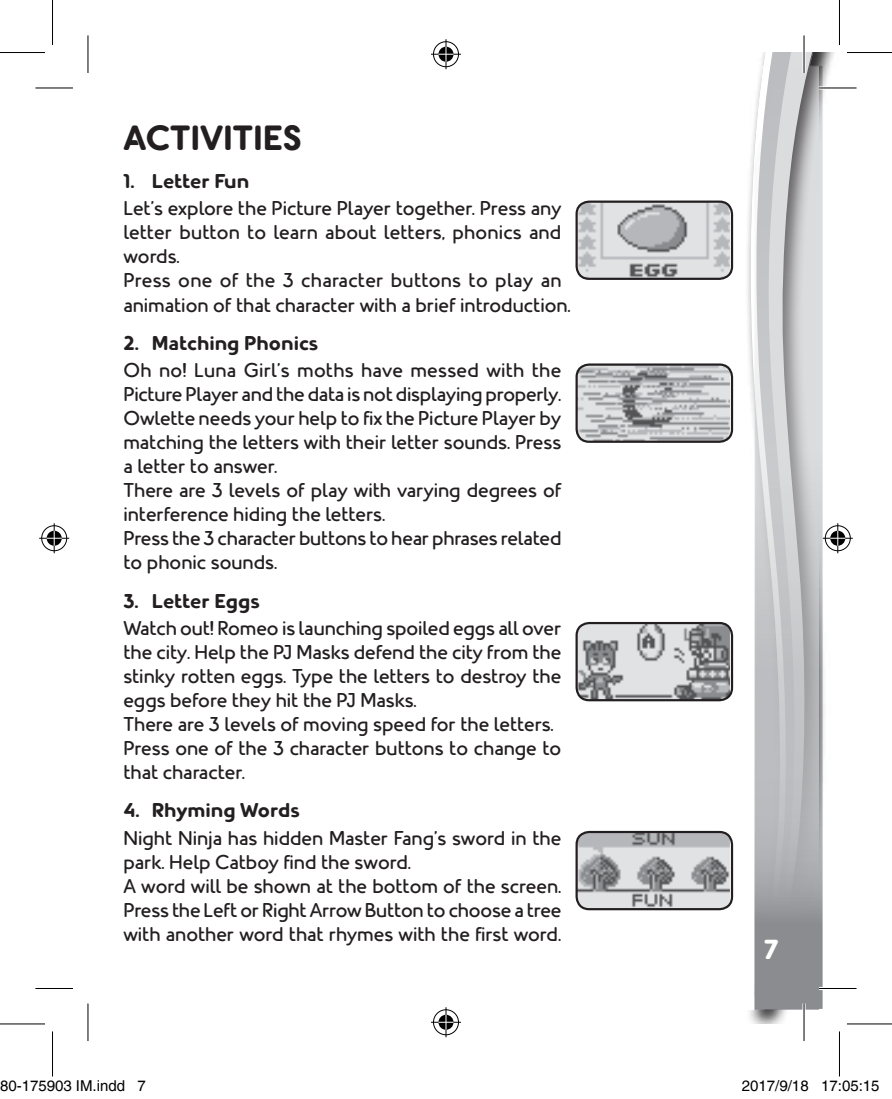
<style>
.page{position:relative;width:892px;height:1099px;background:#fff}
.page>*{position:absolute;margin:0;border:0;box-sizing:border-box;transform-origin:0 0}
.point{font:700 35px "PJ Masks";letter-spacing:-.005em;color:#231f20}
.t1{font:700 27.5px "PJ Masks";color:#fff}
.point-2{font:20px/24px "PJ Masks";color:#231f20}
.notes{font:20px/24px "PJ Masks";color:#231f20;text-align:justify}
.point-3{font:700 20px "PJ Masks";color:#231f20}
.t2{font:15px "Helvetica";color:#000}
</style>
<div class="page">
<svg style="left:805px;top:52px;width:22px;height:957px"></svg>
<svg style="left:750px;top:52px;width:46px;height:375px"></svg>
<svg style="left:754px;top:66px;width:65px;height:943px;background:#bdbec0"></svg>
<img style="left:578px;top:203px;width:152px;height:74px">
<div style="left:575px;top:200px;width:158px;height:80px;border:2px solid #231f20;border-radius:13px"></div>
<img style="left:578px;top:366px;width:152px;height:74px">
<div style="left:575px;top:363px;width:158px;height:80px;border:2px solid #231f20;border-radius:13px"></div>
<img style="left:578px;top:623px;width:152px;height:76px">
<div style="left:575px;top:622px;width:158px;height:79px;border:2px solid #231f20;border-radius:13px"></div>
<img style="left:578px;top:833px;width:152px;height:75px">
<div style="left:575px;top:830px;width:158px;height:80px;border:2px solid #231f20;border-radius:13px"></div>
<hr style="left:819px;top:86px;width:37px;height:3px;background:#fff">
<hr style="left:819px;top:986px;width:37px;height:3px;background:#fff">
<hr style="left:802px;top:35px;width:3px;height:38px;background:#fff">
<hr style="left:802px;top:1003px;width:3px;height:37px;background:#fff">
<hr style="left:35px;top:88px;width:38px;height:1px;background:#000">
<hr style="left:819px;top:88px;width:37px;height:1px;background:#000">
<hr style="left:35px;top:988px;width:38px;height:1px;background:#000">
<hr style="left:819px;top:988px;width:37px;height:1px;background:#000">
<hr style="left:88px;top:35px;width:1px;height:38px;background:#000">
<hr style="left:88px;top:1003px;width:1px;height:37px;background:#000">
<hr style="left:803px;top:35px;width:1px;height:38px;background:#000">
<hr style="left:803px;top:1003px;width:1px;height:37px;background:#000">
<hr style="left:0;top:52px;width:45px;height:1px;background:#000">
<hr style="left:847px;top:52px;width:45px;height:1px;background:#000">
<hr style="left:0;top:1023px;width:45px;height:1px;background:#000">
<hr style="left:847px;top:1023px;width:45px;height:1px;background:#000">
<hr style="left:52px;top:0;width:1px;height:45px;background:#000">
<hr style="left:52px;top:1031px;width:1px;height:45px;background:#000">
<hr style="left:839px;top:0;width:1px;height:45px;background:#000">
<hr style="left:839px;top:1031px;width:1px;height:45px;background:#000">
<div style="left:432px;top:40px;width:28px;height:28px;border:3px solid #fff;border-radius:50%"></div>
<hr style="left:431px;top:53px;width:30px;height:3px;background:#fff">
<hr style="left:444px;top:39px;width:3px;height:30px;background:#fff">
<div style="left:437px;top:45px;width:18px;height:18px;border:3px solid #fff;border-radius:50%"></div>
<div style="left:433px;top:41px;width:26px;height:26px;border:1px solid #000;border-radius:50%"></div>
<hr style="left:431px;top:54px;width:30px;height:1px;background:#000">
<hr style="left:445px;top:39px;width:1px;height:30px;background:#000">
<svg style="left:438px;top:47px;width:15px;height:15px"></svg>
<div style="left:432px;top:1008px;width:28px;height:28px;border:3px solid #fff;border-radius:50%"></div>
<hr style="left:431px;top:1020px;width:30px;height:3px;background:#fff">
<hr style="left:444px;top:1007px;width:3px;height:30px;background:#fff">
<div style="left:437px;top:1013px;width:18px;height:18px;border:3px solid #fff;border-radius:50%"></div>
<div style="left:433px;top:1009px;width:26px;height:25px;border:1px solid #000;border-radius:50%"></div>
<hr style="left:431px;top:1021px;width:30px;height:1px;background:#000">
<hr style="left:445px;top:1007px;width:1px;height:30px;background:#000">
<svg style="left:438px;top:1014px;width:15px;height:15px"></svg>
<div style="left:40px;top:524px;width:28px;height:28px;border:3px solid #fff;border-radius:50%"></div>
<hr style="left:39px;top:536px;width:30px;height:3px;background:#fff">
<hr style="left:53px;top:523px;width:3px;height:30px;background:#fff">
<div style="left:45px;top:529px;width:18px;height:18px;border:3px solid #fff;border-radius:50%"></div>
<div style="left:41px;top:525px;width:26px;height:26px;border:1px solid #000;border-radius:50%"></div>
<hr style="left:39px;top:538px;width:30px;height:1px;background:#000">
<hr style="left:54px;top:523px;width:1px;height:30px;background:#000">
<svg style="left:47px;top:530px;width:15px;height:15px"></svg>
<div style="left:823px;top:524px;width:28px;height:28px;border:3px solid #fff;border-radius:50%"></div>
<hr style="left:822px;top:536px;width:30px;height:3px;background:#fff">
<hr style="left:836px;top:523px;width:3px;height:30px;background:#fff">
<div style="left:828px;top:529px;width:18px;height:18px;border:3px solid #fff;border-radius:50%"></div>
<div style="left:825px;top:525px;width:25px;height:26px;border:1px solid #000;border-radius:50%"></div>
<hr style="left:822px;top:538px;width:30px;height:1px;background:#000">
<hr style="left:837px;top:523px;width:1px;height:30px;background:#000">
<svg style="left:830px;top:530px;width:15px;height:15px"></svg>
<p class="point" style="left:123px;top:116px;width:180px">ACTIVITIES</p>
<p class="point-3" style="left:123px;top:169px;width:127px">1. Letter Fun</p>
<p class="point-2" style="left:123px;top:196px;width:439px;text-align:justify">Let’s explore the Picture Player together. Press any letter button to learn about letters, phonics and words.</p>
<p class="point-2" style="left:123px;top:268px;width:449px">Press one of the 3 character buttons to play an animation of that character with a brief introduction.</p>
<p class="point-3" style="left:123px;top:330px;width:196px">2. Matching Phonics</p>
<p class="point-2" style="left:123px;top:358px;width:439px;text-align:justify">Oh no! Luna Girl’s moths have messed with the Picture Player and the data is not displaying properly.<br>Owlette needs your help to fix the Picture Player by matching the letters with their letter sounds. Press a letter to answer.</p>
<p class="point-2" style="left:123px;top:478px;width:439px">There are 3 levels of play with varying degrees of interference hiding the letters.</p>
<p class="point-2" style="left:123px;top:526px;width:439px">Press the 3 character buttons to hear phrases related to phonic sounds.</p>
<p class="point-3" style="left:123px;top:588px;width:138px">3. Letter Eggs</p>
<p class="notes" style="left:123px;top:616px;width:439px">Watch out! Romeo is launching spoiled eggs all over the city. Help the PJ Masks defend the city from the stinky rotten eggs. Type the letters to destroy the eggs before they hit the PJ Masks.</p>
<p class="notes" style="left:123px;top:712px;width:432px">There are 3 levels of moving speed for the letters.</p>
<p class="notes" style="left:123px;top:736px;width:439px">Press one of the 3 character buttons to change to that character.</p>
<p class="point-3" style="left:123px;top:798px;width:178px">4. Rhyming Words</p>
<p class="notes" style="left:123px;top:826px;width:439px">Night Ninja has hidden Master Fang’s sword in the park. Help Catboy find the sword.</p>
<p class="notes" style="left:123px;top:874px;width:439px">A word will be shown at the bottom of the screen.<br>Press the Left or Right Arrow Button to choose a tree with another word that rhymes with the first word.</p>
<h2 class="t1" style="left:764px;top:933px;width:16px">7</h2>
<p class="t2" style="left:0;top:1077px;width:147px">80-175903 IM.indd 7</p>
<p class="t2" style="left:742px;top:1077px;width:139px">2017/9/18 17:05:15</p>
</div>
